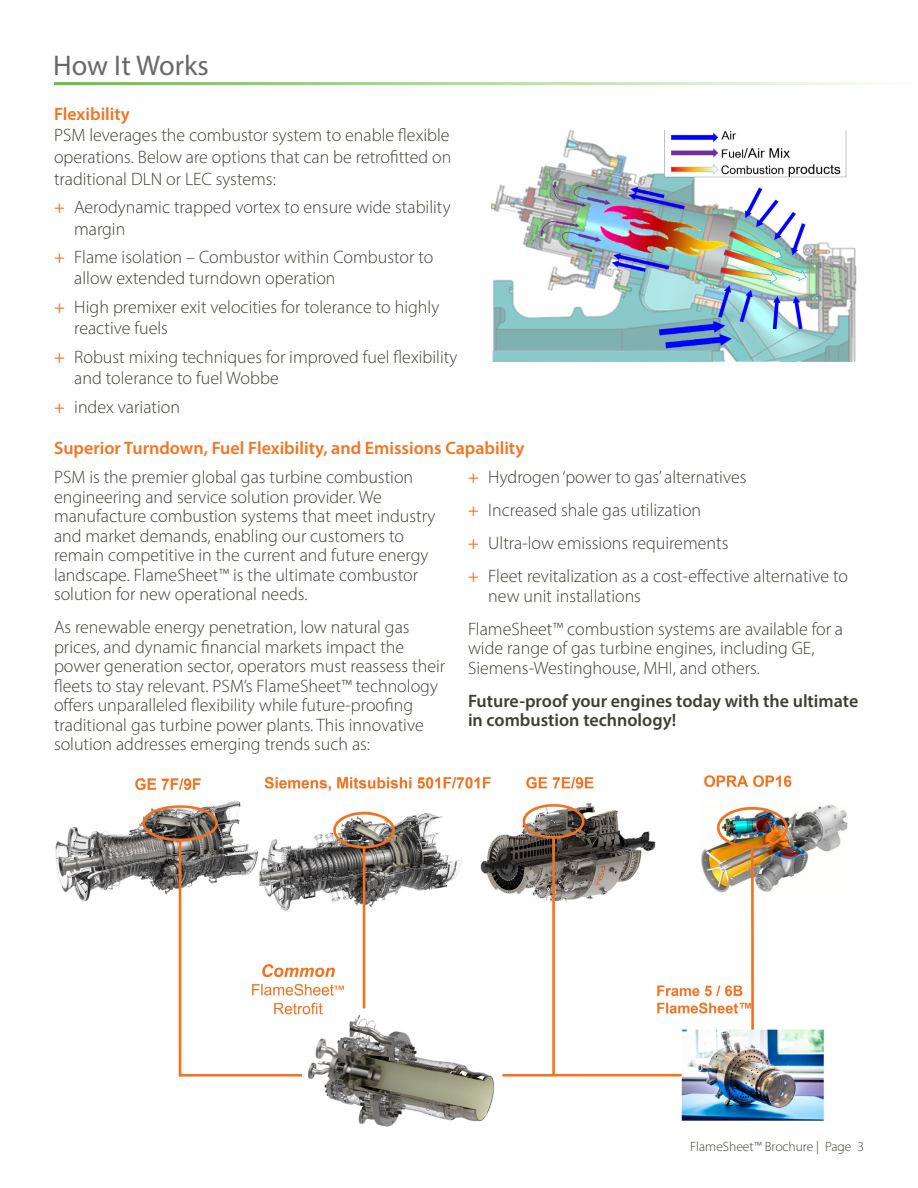
<style>
.page{position:relative;width:918px;height:1188px;background:#fff}
.page>*{position:absolute;margin:0;border:0;box-sizing:border-box;transform-origin:0 0}
.t1{font:28.5px "Myriad Pro";color:#69696c}
.Body_Text{font:300 18px/19.5px "Myriad Pro";color:#3f3e36}
.Body_Text-2{font:600 18px "Myriad Pro";color:#f47321}
.Body_Text-3{font:600 18px/19.5px "Myriad Pro";color:#3f3e36}
.t2{font:300 13.5px "Myriad Pro";color:#3f3e36}
.s1{font-weight:400;color:#f47321}
</style>
<div class="page">
<hr style="left:54px;top:82px;width:864px;height:3px;background:#6cbd45">
<img style="left:491px;top:131px;width:366px;height:230px">
<img style="left:55px;top:774px;width:793px;height:353px">
<p class="t1" style="left:53px;top:48px;width:157px">How It Works</p>
<p class="Body_Text-2" style="left:54px;top:102px;width:77px">Flexibility</p>
<p class="Body_Text" style="left:54px;top:124px;width:399px;line-height:21.6px;text-align:justify">PSM leverages the combustor system to enable flexible operations. Below are options that can be retrofitted on traditional DLN or LEC systems:</p>
<p class="Body_Text" style="left:74px;top:196px;width:378px;line-height:21.6px;text-indent:-20px"><span class="s1">+</span> Aerodynamic trapped vortex to ensure wide stability margin</p>
<p class="Body_Text" style="left:74px;top:246px;width:361px;line-height:21.6px;text-indent:-20px"><span class="s1">+</span> Flame isolation – Combustor within Combustor to allow extended turndown operation</p>
<p class="Body_Text" style="left:74px;top:296px;width:367px;line-height:21.6px;text-indent:-20px"><span class="s1">+</span> High premixer exit velocities for tolerance to highly reactive fuels</p>
<p class="Body_Text" style="left:74px;top:346px;width:385px;line-height:21.6px;text-indent:-20px"><span class="s1">+</span> Robust mixing techniques for improved fuel flexibility and tolerance to fuel Wobbe</p>
<p class="Body_Text" style="left:54px;top:397px;width:128px"><span class="s1">+</span> index variation</p>
<p class="Body_Text-2" style="left:54px;top:436px;width:472px">Superior Turndown, Fuel Flexibility, and Emissions Capability</p>
<p class="Body_Text" style="left:54px;top:468px;width:383px">PSM is the premier global gas turbine combustion engineering and service solution provider. We manufacture combustion systems that meet industry and market demands, enabling our customers to remain competitive in the current and future energy landscape. FlameSheet™ is the ultimate combustor solution for new operational needs.</p>
<p class="Body_Text" style="left:54px;top:618px;width:393px">As renewable energy penetration, low natural gas prices, and dynamic financial markets impact the power generation sector, operators must reassess their fleets to stay relevant. PSM’s FlameSheet™ technology offers unparalleled flexibility while future-proofing traditional gas turbine power plants. This innovative solution addresses emerging trends such as:</p>
<p class="Body_Text" style="left:468px;top:468px;width:280px"><span class="s1">+</span> Hydrogen ‘power to gas’ alternatives</p>
<p class="Body_Text" style="left:468px;top:501px;width:235px"><span class="s1">+</span> Increased shale gas utilization</p>
<p class="Body_Text" style="left:468px;top:534px;width:262px"><span class="s1">+</span> Ultra-low emissions requirements</p>
<p class="Body_Text" style="left:488px;top:567px;width:361px;text-indent:-20px"><span class="s1">+</span> Fleet revitalization as a cost-effective alternative to new unit installations</p>
<p class="Body_Text" style="left:468px;top:619px;width:377px">FlameSheet™ combustion systems are available for a wide range of gas turbine engines, including GE,<br>Siemens-Westinghouse, MHI, and others.</p>
<p class="Body_Text-3" style="left:468px;top:691px;width:392px">Future-proof your engines today with the ultimate in combustion technology!</p>
<p class="t2" style="left:690px;top:1139px;width:175px">FlameSheet™ Brochure | Page 3</p>
</div>
